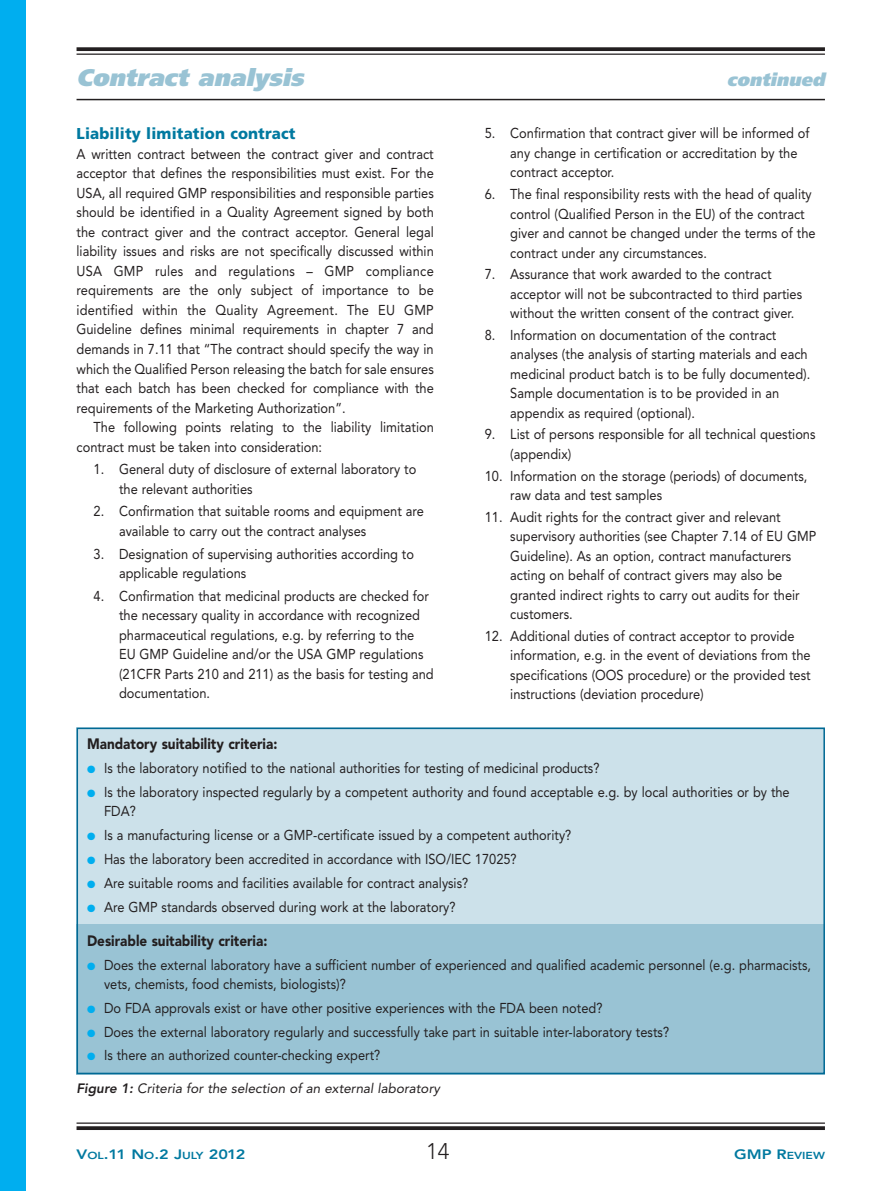
<style>
.page{position:relative;width:893px;height:1191px;background:#fff}
.page>*{position:absolute;margin:0;border:0;box-sizing:border-box;transform-origin:0 0}
.t1{font:italic 900 24px "Frutiger";color:#99c3d4}
.t2{font:300 22.5px "Avenir";color:#231f20}
.t3{font:italic 900 18px "Frutiger";color:#99c3d4}
.t4{font:900 15.75px "Frutiger";letter-spacing:.01em;color:#0079a0;scale:.95 1}
.t5{font:900 15px "Avenir";color:#231f20;scale:.9 1}
.t6{font:14.25px/19.5px "Avenir";color:#231f20;scale:.9 1}
.t7{font:italic 13.5px "Avenir";color:#231f20}
.t8{font:800 13.5px "Avenir";letter-spacing:-.05em;color:#0079a0;scale:1.2 1}
.t9{font:800 10.2px "Avenir";color:#0079a0;scale:1.2 1}
.s1{color:#00aeef}
.s2{font-weight:800}
.s3{font-size:10.2px}
.s4{font-size:13.5px}
</style>
<div class="page">
<hr style="left:77px;top:1122px;width:748px;height:1px;background:#231f20">
<svg style="left:77px;top:1126px;width:748px;height:4px;background:#312d2e"></svg>
<svg style="left:77px;top:47px;width:748px;height:4px;background:#322f2f"></svg>
<hr style="left:77px;top:54px;width:748px;height:1px;background:#231f20">
<div style="left:0;top:0;width:26px;height:1191px;background:#00aeef"></div>
<div style="left:77px;top:727px;width:748px;height:197px;background:#cce1ea"></div>
<div style="left:77px;top:924px;width:748px;height:150px;background:#99c3d4"></div>
<hr style="left:77px;top:99px;width:748px;height:1px;background:#231f20">
<div style="left:77px;top:727px;width:748px;height:347px;border:2px solid #006994"></div>
<h1 class="t1" style="left:77px;top:68px;width:234px">Contract analysis</h1>
<p class="t3" style="left:727px;top:73px;width:103px">continued</p>
<p class="t4" style="left:77px;top:128px;width:232px">Liability limitation contract</p>
<p class="t6" style="left:77px;top:145px;width:399px;text-align:justify">A written contract between the contract giver and contract acceptor that defines the responsibilities must exist. For the USA, all required GMP responsibilities and responsible parties should be identified in a Quality Agreement signed by both the contract giver and the contract acceptor. General legal liability issues and risks are not specifically discussed within USA GMP rules and regulations – GMP compliance requirements are the only subject of importance to be identified within the Quality Agreement. The EU GMP Guideline defines minimal requirements in chapter 7 and demands in 7.11 that “The contract should specify the way in which the Qualified Person releasing the batch for sale ensures that each batch has been checked for compliance with the requirements of the Marketing Authorization”.</p>
<p class="t6" style="left:77px;top:418px;width:398px;text-indent:17px">The following points relating to the liability limitation contract must be taken into consideration:</p>
<p class="t6" style="left:119px;top:461px;width:332px;text-indent:-26px">1. General duty of disclosure of external laboratory to the relevant authorities</p>
<p class="t6" style="left:119px;top:503px;width:340px;text-indent:-26px">2. Confirmation that suitable rooms and equipment are available to carry out the contract analyses</p>
<p class="t6" style="left:119px;top:545px;width:329px;text-indent:-26px">3. Designation of supervising authorities according to applicable regulations</p>
<p class="t6" style="left:119px;top:587px;width:351px;text-indent:-26px">4. Confirmation that medicinal products are checked for the necessary quality in accordance with recognized pharmaceutical regulations, e.g. by referring to the EU GMP Guideline and/or the USA GMP regulations (21CFR Parts 210 and 211) as the basis for testing and documentation.</p>
<p class="t6" style="left:510px;top:125px;width:334px;text-indent:-26px">5. Confirmation that contract giver will be informed of any change in certification or accreditation by the contract acceptor.</p>
<p class="t6" style="left:510px;top:185px;width:341px;text-indent:-26px">6. The final responsibility rests with the head of quality control (Qualified Person in the EU) of the contract giver and cannot be changed under the terms of the contract under any circumstances.</p>
<p class="t6" style="left:510px;top:266px;width:326px;text-indent:-26px">7. Assurance that work awarded to the contract acceptor will not be subcontracted to third parties without the written consent of the contract giver.</p>
<p class="t6" style="left:510px;top:326px;width:335px;text-indent:-26px">8. Information on documentation of the contract analyses (the analysis of starting materials and each medicinal product batch is to be fully documented).<br>Sample documentation is to be provided in an appendix as required (optional).</p>
<p class="t6" style="left:510px;top:426px;width:341px;text-indent:-26px">9. List of persons responsible for all technical questions (appendix)</p>
<p class="t6" style="left:510px;top:467px;width:332px;text-indent:-26px">10. Information on the storage (periods) of documents, raw data and test samples</p>
<p class="t6" style="left:510px;top:508px;width:341px;text-indent:-26px">11. Audit rights for the contract giver and relevant supervisory authorities (see Chapter 7.14 of EU GMP Guideline). As an option, contract manufacturers acting on behalf of contract givers may also be granted indirect rights to carry out audits for their customers.</p>
<p class="t6" style="left:510px;top:627px;width:335px;text-indent:-26px">12. Additional duties of contract acceptor to provide information, e.g. in the event of deviations from the specifications (OOS procedure) or the provided test instructions (deviation procedure)</p>
<p class="t5" style="left:87px;top:738px;width:213px">Mandatory suitability criteria:</p>
<p class="t6" style="left:87px;top:759px;width:571px"><span class="s1">●</span> Is the laboratory notified to the national authorities for testing of medicinal products?</p>
<p class="t6" style="left:104px;top:783px;width:763px;text-indent:-17px"><span class="s1">●</span> Is the laboratory inspected regularly by a competent authority and found acceptable e.g. by local authorities or by the<br>FDA?</p>
<p class="t6" style="left:87px;top:826px;width:540px"><span class="s1">●</span> Is a manufacturing license or a GMP-certificate issued by a competent authority?</p>
<p class="t6" style="left:87px;top:850px;width:479px"><span class="s1">●</span> Has the laboratory been accredited in accordance with ISO/IEC 17025?</p>
<p class="t6" style="left:87px;top:874px;width:425px"><span class="s1">●</span> Are suitable rooms and facilities available for contract analysis?</p>
<p class="t6" style="left:87px;top:898px;width:411px"><span class="s1">●</span> Are GMP standards observed during work at the laboratory?</p>
<p class="t5" style="left:87px;top:934px;width:202px">Desirable suitability criteria:</p>
<p class="t6" style="left:104px;top:956px;width:787px;text-indent:-17px"><span class="s1">●</span> Does the external laboratory have a sufficient number of experienced and qualified academic personnel (e.g. pharmacists, vets, chemists, food chemists, biologists)?</p>
<p class="t6" style="left:87px;top:999px;width:574px"><span class="s1">●</span> Do FDA approvals exist or have other positive experiences with the FDA been noted?</p>
<p class="t6" style="left:87px;top:1023px;width:648px"><span class="s1">●</span> Does the external laboratory regularly and successfully take part in suitable inter-laboratory tests?</p>
<p class="t6" style="left:87px;top:1046px;width:327px"><span class="s1">●</span> Is there an authorized counter-checking expert?</p>
<p class="t7" style="left:77px;top:1082px;width:365px"><span class="s2">Figure 1:</span> Criteria for the selection of an external laboratory</p>
<p class="t8" style="left:77px;top:1148px;width:142px">V<span class="s3">OL</span>.11 N<span class="s3">O</span>.2 J<span class="s3">ULY</span> 2012</p>
<h2 class="t2" style="left:426px;top:1141px;width:25px">14</h2>
<p class="t9" style="left:734px;top:1150px;width:77px"><span class="s4">GMP R</span>EVIEW</p>
</div>
